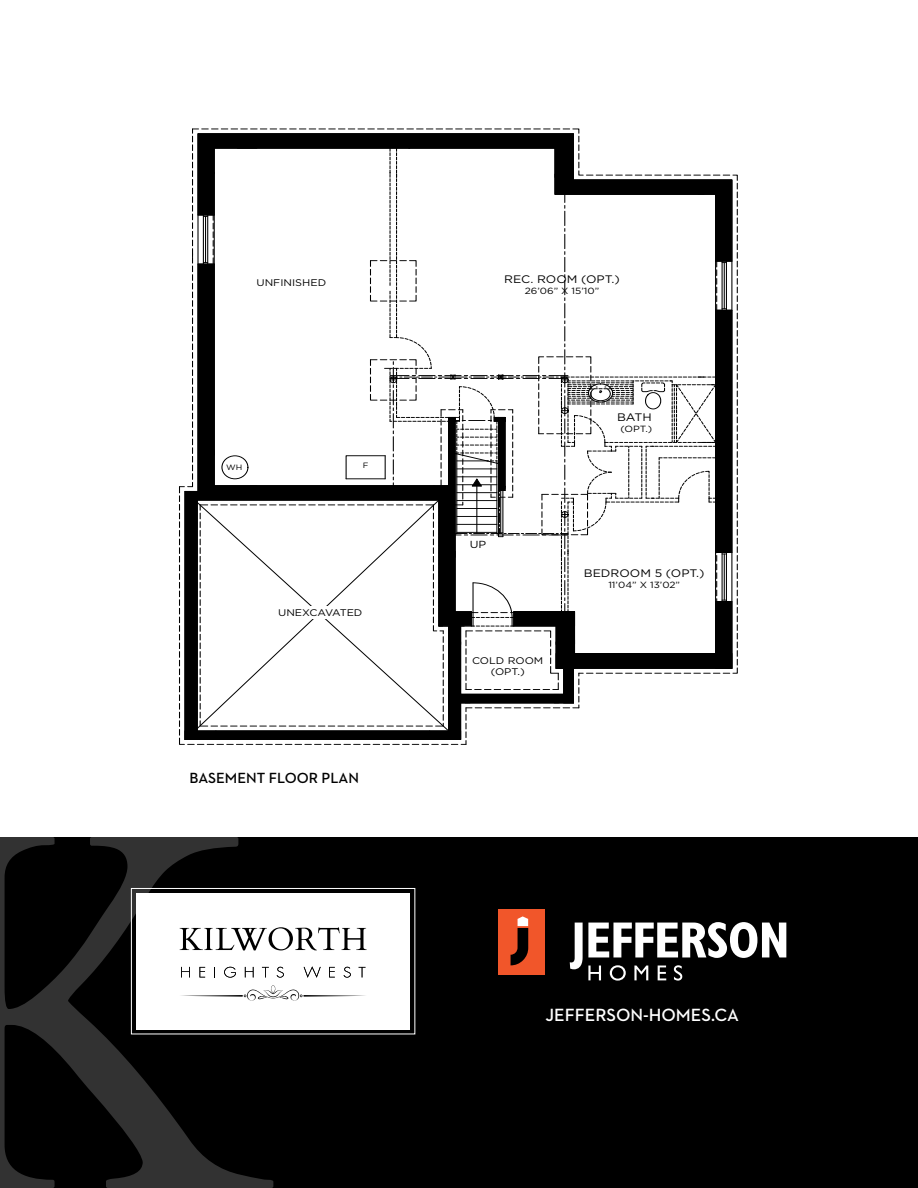
<style>
.page{position:relative;width:918px;height:1188px;background:#fff}
.page>*{position:absolute;margin:0;border:0;box-sizing:border-box;transform-origin:0 0}
.t1{font:600 18px "Neutraface 2 Text";color:#fff}
.t2{font:600 15px "Neutraface 2 Text";color:#000}
.t3{font:10.95px "Gotham";color:#000;scale:1.13 1}
.t4{font:10.2px "Gotham";color:#000;scale:1.13 1}
.t5{font:9.6px/11.6px "Gotham";color:#000;text-align:center;scale:1.13 1}
.t6{font:9px "Gotham";color:#000;scale:1.13 1}
.t7{font:7.65px "Gotham";color:#000;scale:1.13 1}
</style>
<div class="page">
<svg style="left:179px;top:129px;width:559px;height:616px"></svg>
<div style="left:303px;top:606px;width:31px;height:13px;background:#fff"></div>
<div style="left:0;top:837px;width:918px;height:351px;background:#000"></div>
<svg style="left:0;top:837px;width:273px;height:351px"></svg>
<div style="left:136px;top:893px;width:274px;height:137px;background:#fff"></div>
<svg style="left:180px;top:927px;width:187px;height:23px"></svg>
<svg style="left:181px;top:967px;width:9px;height:10px"></svg>
<svg style="left:199px;top:967px;width:6px;height:10px"></svg>
<svg style="left:224px;top:967px;width:12px;height:11px"></svg>
<svg style="left:245px;top:967px;width:9px;height:10px"></svg>
<svg style="left:262px;top:967px;width:7px;height:10px"></svg>
<svg style="left:277px;top:967px;width:7px;height:11px"></svg>
<svg style="left:304px;top:966px;width:17px;height:12px"></svg>
<svg style="left:329px;top:967px;width:6px;height:10px"></svg>
<svg style="left:344px;top:967px;width:7px;height:11px"></svg>
<svg style="left:359px;top:967px;width:6px;height:10px"></svg>
<svg style="left:181px;top:985px;width:184px;height:16px"></svg>
<div style="left:131px;top:888px;width:284px;height:146px;border:1px solid #fff"></div>
<svg style="left:570px;top:922px;width:216px;height:59px"></svg>
<div style="left:498px;top:909px;width:46px;height:65px;background:#f1562a"></div>
<svg style="left:511px;top:916px;width:17px;height:49px"></svg>
<p class="t5" style="left:256px;top:276px;width:63px">UNFINISHED</p>
<p class="t3" style="left:504px;top:273px;width:104px">REC. ROOM (OPT.)</p>
<p class="t6" style="left:525px;top:285px;width:67px">26’06” X 15’10”</p>
<p class="t7" style="left:226px;top:463px;width:16px">WH</p>
<p class="t7" style="left:363px;top:461px;width:7px">F</p>
<p class="t5" style="left:278px;top:607px;width:76px">UNEXCAVATED</p>
<h2 class="t2" style="left:189px;top:768px;width:171px">BASEMENT FLOOR PLAN</h2>
<p class="t3" style="left:617px;top:411px;width:32px">BATH</p>
<p class="t6" style="left:620px;top:423px;width:30px">(OPT.)</p>
<p class="t4" style="left:470px;top:538px;width:16px">UP</p>
<p class="t5" style="left:472px;top:654px;width:64px">COLD ROOM (OPT.)</p>
<p class="t3" style="left:584px;top:566px;width:108px">BEDROOM 5 (OPT.)</p>
<p class="t6" style="left:608px;top:579px;width:65px">11’04” X 13’02”</p>
<h1 class="t1" style="left:545px;top:1003px;width:195px">JEFFERSON-HOMES.CA</h1>
</div>
